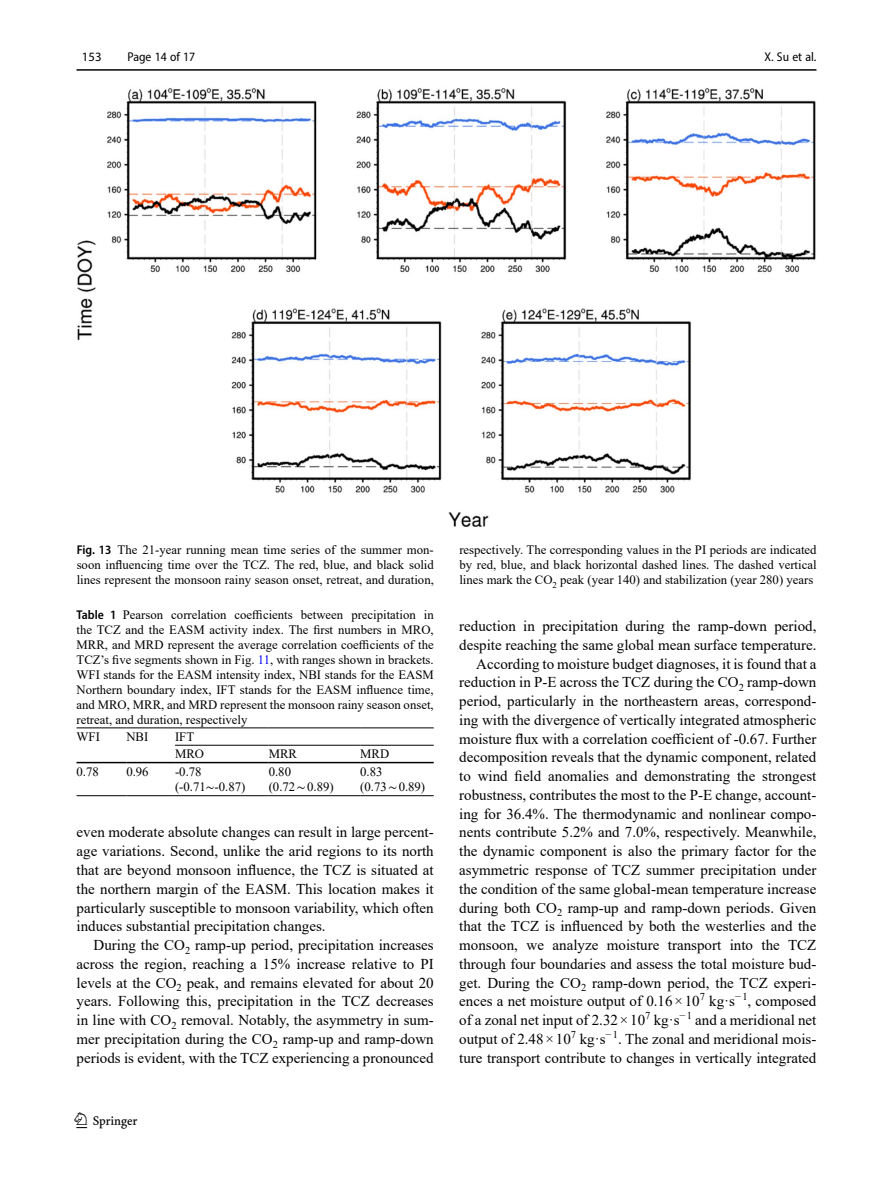
<style>
.page{position:relative;width:893px;height:1187px;background:#fff}
.page>*{position:absolute;margin:0;border:0;box-sizing:border-box;transform-origin:0 0}
.t1{font:22.5px "Springnew";color:#000}
.Body_Text_Indent{font:15px/18.8px "Times New Roman";color:#000;text-align:justify}
.Body_Text{font:15px/18.8px "Times New Roman";color:#000;text-align:justify}
.Table_Caption{font:12.75px/15px "Times New Roman";color:#000;text-align:justify}
.Figure_Caption{font:12.75px/15px "Times New Roman";color:#000;text-align:justify}
.Table_Body{font:12.75px "Times New Roman";color:#000}
.t2{font:semi-condensed 12.75px "Myriad Pro";color:#000}
.Table_Head{font:12.75px "Times New Roman";color:#000}
.t3{font:12.75px "Myriad Pro";color:#000}
.s1{font-family:"Myriad Pro";font-weight:600;font-stretch:semi-condensed}
.s2{color:#00f}
.s3{font-family:"STIX"}
</style>
<div class="page">
<hr style="left:77px;top:69px;width:739px;height:2px;background:#000">
<hr style="left:77px;top:761px;width:49px;height:2px;background:#000">
<hr style="left:126px;top:761px;width:49px;height:2px;background:#000">
<hr style="left:126px;top:727px;width:49px;height:1px;background:#000">
<hr style="left:175px;top:761px;width:94px;height:2px;background:#000">
<hr style="left:269px;top:761px;width:91px;height:2px;background:#000">
<hr style="left:360px;top:761px;width:74px;height:2px;background:#000">
<hr style="left:77px;top:795px;width:49px;height:1px;background:#000">
<hr style="left:126px;top:795px;width:49px;height:1px;background:#000">
<hr style="left:175px;top:795px;width:94px;height:1px;background:#000">
<hr style="left:269px;top:795px;width:91px;height:1px;background:#000">
<hr style="left:360px;top:795px;width:74px;height:1px;background:#000">
<hr style="left:77px;top:727px;width:49px;height:1px;background:#000">
<hr style="left:175px;top:727px;width:94px;height:1px;background:#000">
<hr style="left:269px;top:727px;width:91px;height:1px;background:#000">
<hr style="left:360px;top:727px;width:74px;height:1px;background:#000">
<hr style="left:175px;top:744px;width:94px;height:1px;background:#000">
<hr style="left:269px;top:744px;width:91px;height:1px;background:#000">
<hr style="left:360px;top:744px;width:74px;height:1px;background:#000">
<img style="left:77px;top:88px;width:739px;height:439px">
<p class="t3" style="left:82px;top:48px;width:21px">153</p>
<p class="t2" style="left:127px;top:49px;width:69px">Page 14 of 17</p>
<p class="t2" style="left:764px;top:49px;width:53px">X. Su et al.</p>
<p class="Figure_Caption" style="left:77px;top:542px;width:359px"><span class="s1">Fig. 13</span> The 21-year running mean time series of the summer mon&shy;soon influencing time over the TCZ. The red, blue, and black solid lines represent the monsoon rainy season onset, retreat, and duration,</p>
<p class="Figure_Caption" style="left:459px;top:542px;width:359px">respectively. The corresponding values in the PI periods are indicated by red, blue, and black horizontal dashed lines. The dashed vertical lines mark the CO<sub>2</sub> peak (year 140) and stabilization (year 280) years</p>
<p class="Table_Caption" style="left:77px;top:606px;width:359px"><span class="s1">Table 1</span> Pearson correlation coefficients between precipitation in the TCZ and the EASM activity index. The first numbers in MRO, MRR, and MRD represent the average correlation coefficients of the TCZ’s five segments shown in Fig. <span class="s2">11</span>, with ranges shown in brackets.<br>WFI stands for the EASM intensity index, NBI stands for the EASM Northern boundary index, IFT stands for the EASM influence time, and MRO, MRR, and MRD represent the monsoon rainy season onset, retreat, and duration, respectively</p>
<p class="Table_Head" style="left:77px;top:727px;width:25px">WFI</p>
<p class="Table_Head" style="left:126px;top:727px;width:23px">NBI</p>
<p class="Table_Head" style="left:175px;top:727px;width:21px">IFT</p>
<p class="Table_Head" style="left:175px;top:745px;width:31px">MRO</p>
<p class="Table_Head" style="left:269px;top:745px;width:30px">MRR</p>
<p class="Table_Head" style="left:360px;top:745px;width:31px">MRD</p>
<p class="Table_Body" style="left:77px;top:763px;width:24px">0.78</p>
<p class="Table_Body" style="left:126px;top:763px;width:24px">0.96</p>
<p class="Table_Body" style="left:175px;top:763px;width:28px">-0.78</p>
<p class="Table_Body" style="left:175px;top:778px;width:72px">(-0.71<span class="s3">∼</span>-0.87)</p>
<p class="Table_Body" style="left:269px;top:763px;width:24px">0.80</p>
<p class="Table_Body" style="left:269px;top:778px;width:67px">(0.72<span class="s3">∼</span>0.89)</p>
<p class="Table_Body" style="left:360px;top:763px;width:24px">0.83</p>
<p class="Table_Body" style="left:360px;top:778px;width:67px">(0.73<span class="s3">∼</span>0.89)</p>
<p class="Body_Text" style="left:77px;top:822px;width:359px">even moderate absolute changes can result in large percent&shy;age variations. Second, unlike the arid regions to its north that are beyond monsoon influence, the TCZ is situated at the northern margin of the EASM. This location makes it particularly susceptible to monsoon variability, which often induces substantial precipitation changes.</p>
<p class="Body_Text_Indent" style="left:77px;top:935px;width:359px;text-indent:17px">During the CO<sub>2</sub> ramp-up period, precipitation increases across the region, reaching a 15% increase relative to PI levels at the CO<sub>2</sub> peak, and remains elevated for about 20 years. Following this, precipitation in the TCZ decreases in line with CO<sub>2</sub> removal. Notably, the asymmetry in sum&shy;mer precipitation during the CO<sub>2</sub> ramp-up and ramp-down periods is evident, with the TCZ experiencing a pronounced</p>
<h1 class="t1" style="left:77px;top:1107px;width:63px">1 3</h1>
<p class="Body_Text_Indent" style="left:459px;top:616px;width:359px">reduction in precipitation during the ramp-down period, despite reaching the same global mean surface temperature.</p>
<p class="Body_Text_Indent" style="left:459px;top:653px;width:359px;text-indent:17px">According to moisture budget diagnoses, it is found that a reduction in P-E across the TCZ during the CO<sub>2</sub> ramp-down period, particularly in the northeastern areas, correspond&shy;ing with the divergence of vertically integrated atmospheric moisture flux with a correlation coefficient of -0.67. Further decomposition reveals that the dynamic component, related to wind field anomalies and demonstrating the strongest robustness, contributes the most to the P-E change, account&shy;ing for 36.4%. The thermodynamic and nonlinear compo&shy;nents contribute 5.2% and 7.0%, respectively. Meanwhile, the dynamic component is also the primary factor for the asymmetric response of TCZ summer precipitation under the condition of the same global-mean temperature increase during both CO<sub>2</sub> ramp-up and ramp-down periods. Given that the TCZ is influenced by both the westerlies and the monsoon, we analyze moisture transport into the TCZ through four boundaries and assess the total moisture bud&shy;get. During the CO<sub>2</sub> ramp-down period, the TCZ experi&shy;ences a net moisture output of 0.16×10<sup>7</sup> kg·s<sup>−1</sup>, composed of a zonal net input of 2.32×10<sup>7</sup> kg·s<sup>−1</sup> and a meridional net output of 2.48×10<sup>7</sup> kg·s<sup>−1</sup>. The zonal and meridional mois&shy;ture transport contribute to changes in vertically integrated</p>
</div>
